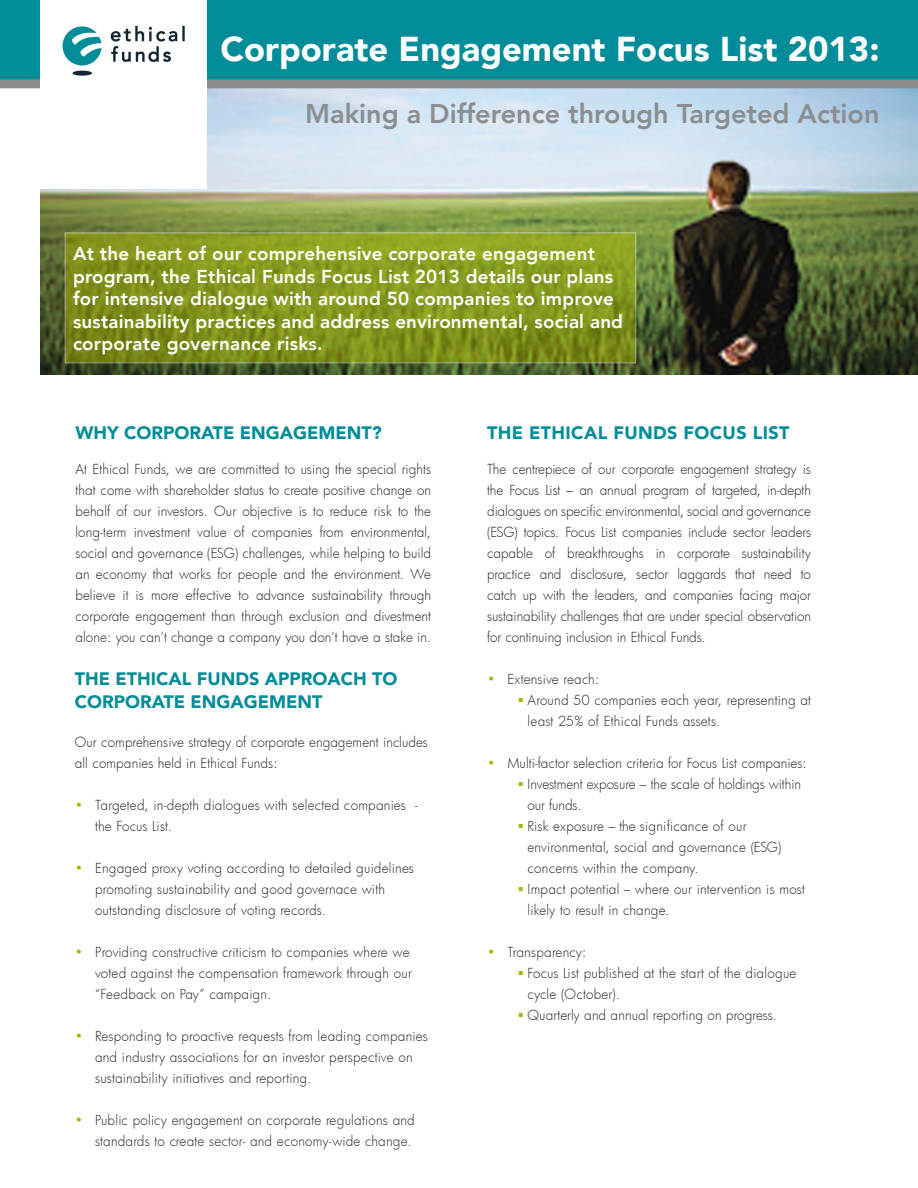
<style>
.page{position:relative;width:918px;height:1188px;background:#fff}
.page>*{position:absolute;margin:0;border:0;box-sizing:border-box;transform-origin:0 0}
.t1{font:900 34.5px "Avenir LT";color:#fff}
.t2{font:800 27px "Avenir LT";color:#8b8d8e}
.Intro_Paragraph{font:800 18.75px/22.5px "Avenir LT";letter-spacing:.01em;color:#fff}
.Subheadings{font:900 18px/22.5px "Avenir LT";color:#008c99}
.Subheadings-2{font:900 18px "Avenir LT";letter-spacing:.02em;color:#008c99}
.Subheadings-3{font:300 13.5px/21px "Futura";letter-spacing:.015em;color:#231f20}
.Main_Content{font:300 13.5px/21px "Futura";color:#231f20}
.Subheadings-4{font:300 13.5px/21px "Futura";letter-spacing:-.005em;color:#231f20}
.s1{color:#a8b400}
</style>
<div class="page">
<img style="left:40px;top:88px;width:878px;height:286px">
<svg style="left:0;top:0;width:918px;height:88px;background:#0d8c97"></svg>
<div style="left:40px;top:0;width:167px;height:188px;background:#fff"></div>
<img style="left:62px;top:25px;width:123px;height:51px">
<svg style="left:65px;top:233px;width:571px;height:130px;background:#83951e"></svg>
<p class="t1" style="left:220px;top:29px;width:661px">Corporate Engagement Focus List 2013:</p>
<p class="t2" style="left:305px;top:98px;width:576px">Making a Difference through Targeted Action</p>
<p class="Intro_Paragraph" style="left:73px;top:243px;width:552px">At the heart of our comprehensive corporate engagement program, the Ethical Funds Focus List 2013 details our plans for intensive dialogue with around 50 companies to improve sustainability practices and address environmental, social and corporate governance risks.</p>
<p class="Subheadings" style="left:75px;top:421px;width:308px">WHY CORPORATE ENGAGEMENT?</p>
<p class="Subheadings-3" style="left:75px;top:458px;width:357px;text-align:justify">At Ethical Funds, we are committed to using the special rights that come with shareholder status to create positive change on behalf of our investors. Our objective is to reduce risk to the long-term investment value of companies from environmental, social and governance (ESG) challenges, while helping to build an economy that works for people and the environment. We believe it is more effective to advance sustainability through corporate engagement than through exclusion and divestment alone: you can’t change a company you don’t have a stake in.</p>
<p class="Subheadings" style="left:75px;top:668px;width:324px">THE ETHICAL FUNDS APPROACH TO<br>CORPORATE ENGAGEMENT</p>
<p class="Main_Content" style="left:75px;top:731px;width:355px">Our comprehensive strategy of corporate engagement includes all companies held in Ethical Funds:</p>
<p class="Subheadings-3" style="left:95px;top:794px;width:324px;text-indent:-20px"><span class="s1">•</span> Targeted, in-depth dialogues with selected companies - the Focus List.</p>
<p class="Subheadings-3" style="left:95px;top:857px;width:320px;text-indent:-20px"><span class="s1">•</span> Engaged proxy voting according to detailed guidelines promoting sustainability and good governace with outstanding disclosure of voting records.</p>
<p class="Subheadings-3" style="left:95px;top:941px;width:318px;text-indent:-20px"><span class="s1">•</span> Providing constructive criticism to companies where we voted against the compensation framework through our “Feedback on Pay” campaign.</p>
<p class="Subheadings-3" style="left:95px;top:1025px;width:334px;text-indent:-20px"><span class="s1">•</span> Responding to proactive requests from leading companies and industry associations for an investor perspective on sustainability initiatives and reporting.</p>
<p class="Subheadings-3" style="left:75px;top:1109px;width:342px;text-align:right"><span class="s1">•</span> Public policy engagement on corporate regulations and standards to create sector- and economy-wide change.</p>
<p class="Subheadings-2" style="left:487px;top:422px;width:304px">THE ETHICAL FUNDS FOCUS LIST</p>
<p class="Main_Content" style="left:487px;top:458px;width:325px;text-align:justify">The centrepiece of our corporate engagement strategy is the Focus List – an annual program of targeted, in-depth dialogues on specific environmental, social and governance (ESG) topics. Focus List companies include sector leaders capable of breakthroughs in corporate sustainability practice and disclosure, sector laggards that need to catch up with the leaders, and companies facing major sustainability challenges that are under special observation for continuing inclusion in Ethical Funds.</p>
<p class="Subheadings-3" style="left:487px;top:668px;width:114px"><span class="s1">•</span> Extensive reach:</p>
<p class="Subheadings-3" style="left:528px;top:689px;width:285px">Around 50 companies each year, representing at least 25% of Ethical Funds assets.</p>
<p class="Subheadings-3" style="left:487px;top:752px;width:321px"><span class="s1">•</span> Multi-factor selection criteria for Focus List companies:</p>
<p class="Subheadings-4" style="left:528px;top:773px;width:275px">Investment exposure – the scale of holdings within our funds.</p>
<p class="Subheadings-3" style="left:528px;top:815px;width:255px">Risk exposure – the significance of our environmental, social and governance (ESG) concerns within the company.</p>
<p class="Subheadings-3" style="left:528px;top:878px;width:279px">Impact potential – where our intervention is most likely to result in change.</p>
<p class="Subheadings-3" style="left:487px;top:941px;width:101px"><span class="s1">•</span> Transparency:</p>
<p class="Subheadings-3" style="left:528px;top:962px;width:270px">Focus List published at the start of the dialogue cycle (October).</p>
<p class="Subheadings-3" style="left:528px;top:1004px;width:251px">Quarterly and annual reporting on progress.</p>
</div>
